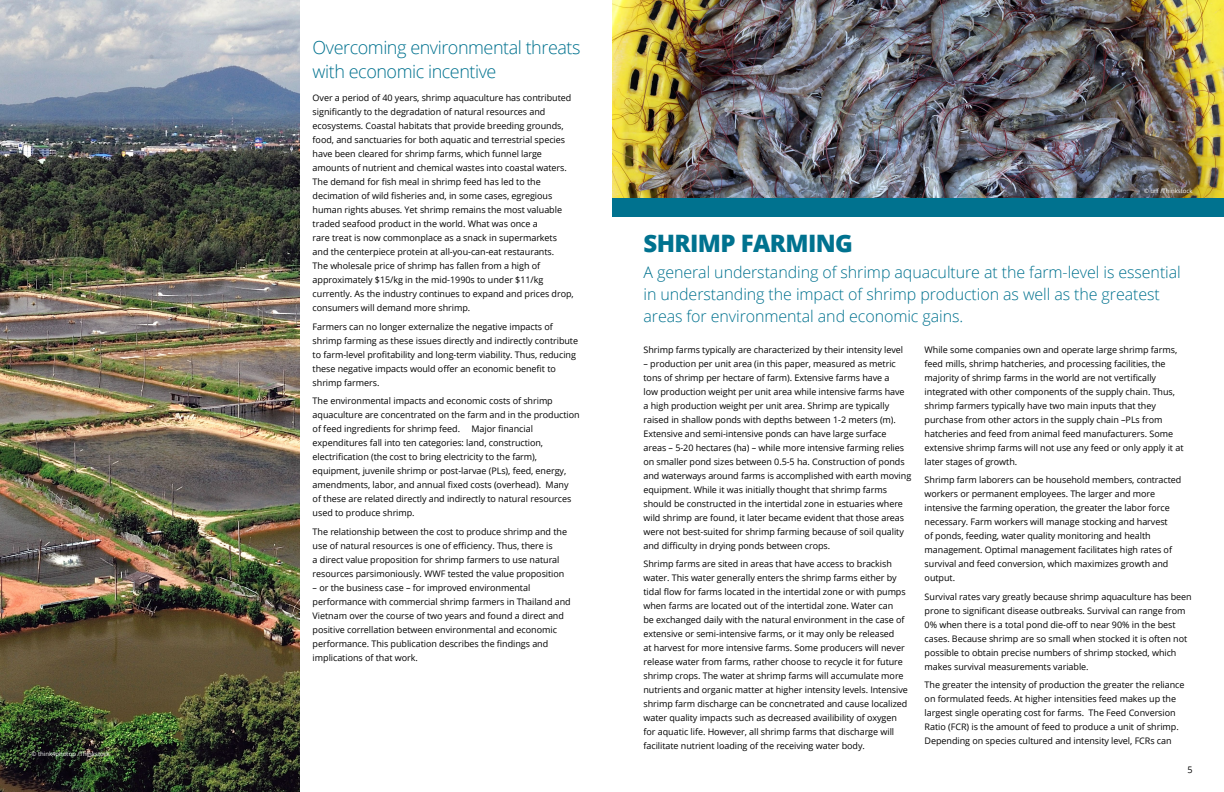
<style>
.page{position:relative;width:1224px;height:792px;background:#fff}
.page>*{position:absolute;margin:0;border:0;box-sizing:border-box;transform-origin:0 0}
.t1{font:800 24px "Open Sans";letter-spacing:-.025em;color:#00728f}
.t2{font:300 18px/24px "Open Sans";letter-spacing:-.025em;color:#00728f}
.t3{font:300 16px/22px "Open Sans";letter-spacing:-.005em;color:#00728f}
.t4{font:9px/14px "Open Sans";letter-spacing:-.005em;color:#000}
.t5{font:6px "Open Sans";color:#fff}
</style>
<div class="page">
<img style="left:1px;top:0;width:298px;height:792px">
<img style="left:612px;top:0;width:612px;height:198px">
<div style="left:612px;top:198px;width:612px;height:19px;background:#00728f"></div>
<p class="t5" style="left:32px;top:750px;width:80px">© think4photop /Thinkstock</p>
<h2 class="t2" style="left:313px;top:35px;width:269px">Overcoming environmental threats with economic incentive</h2>
<p class="t4" style="left:313px;top:91px;width:263px">Over a period of 40 years, shrimp aquaculture has contributed significantly to the degradation of natural resources and ecosystems. Coastal habitats that provide breeding grounds, food, and sanctuaries for both aquatic and terrestrial species have been cleared for shrimp farms, which funnel large amounts of nutrient and chemical wastes into coastal waters.<br>The demand for fish meal in shrimp feed has led to the decimation of wild fisheries and, in some cases, egregious human rights abuses. Yet shrimp remains the most valuable traded seafood product in the world. What was once a<br>rare treat is now commonplace as a snack in supermarkets and the centerpiece protein at all-you-can-eat restaurants.<br>The wholesale price of shrimp has fallen from a high of approximately $15/kg in the mid-1990s to under $11/kg currently. As the industry continues to expand and prices drop, consumers will demand more shrimp.</p>
<p class="t4" style="left:313px;top:319px;width:267px">Farmers can no longer externalize the negative impacts of shrimp farming as these issues directly and indirectly contribute to farm-level profitability and long-term viability. Thus, reducing these negative impacts would offer an economic benefit to shrimp farmers.</p>
<p class="t4" style="left:313px;top:394px;width:269px">The environmental impacts and economic costs of shrimp aquaculture are concentrated on the farm and in the production of feed ingredients for shrimp feed.</p>
<p class="t4" style="left:313px;top:422px;width:260px;text-indent:159px">Major financial expenditures fall into ten categories: land, construction, electrification (the cost to bring electricity to the farm), equipment, juvenile shrimp or post-larvae (PLs), feed, energy, amendments, labor, and annual fixed costs (overhead). Many of these are related directly and indirectly to natural resources used to produce shrimp.</p>
<p class="t4" style="left:313px;top:524px;width:256px">The relationship between the cost to produce shrimp and the use of natural resources is one of efficiency. Thus, there is<br>a direct value proposition for shrimp farmers to use natural resources parsimoniously. WWF tested the value proposition</p>
<p class="t4" style="left:313px;top:580px;width:260px">– or the business case – for improved environmental performance with commercial shrimp farmers in Thailand and Vietnam over the course of two years and found a direct and positive correllation between environmental and economic performance. This publication describes the findings and implications of that work.</p>
<p class="t5" style="left:1144px;top:186px;width:50px">© urf /Thinkstock</p>
<h1 class="t1" style="left:644px;top:225px;width:211px">SHRIMP FARMING</h1>
<h3 class="t3" style="left:644px;top:261px;width:539px">A general understanding of shrimp aquaculture at the farm-level is essential in understanding the impact of shrimp production as well as the greatest areas for environmental and economic gains.</h3>
<p class="t4" style="left:643px;top:342px;width:261px">Shrimp farms typically are characterized by their intensity level</p>
<p class="t4" style="left:643px;top:356px;width:269px">– production per unit area (in this paper, measured as metric tons of shrimp per hectare of farm). Extensive farms have a<br>low production weight per unit area while intensive farms have a high production weight per unit area. Shrimp are typically raised in shallow ponds with depths between 1-2 meters (m).<br>Extensive and semi-intensive ponds can have large surface areas – 5-20 hectares (ha) – while more intensive farming relies on smaller pond sizes between 0.5-5 ha. Construction of ponds and waterways around farms is accomplished with earth moving equipment. While it was initially thought that shrimp farms should be constructed in the intertidal zone in estuaries where wild shrimp are found, it later became evident that those areas were not best-suited for shrimp farming because of soil quality and difficulty in drying ponds between crops.</p>
<p class="t4" style="left:643px;top:557px;width:266px">Shrimp farms are sited in areas that have access to brackish water. This water generally enters the shrimp farms either by tidal flow for farms located in the intertidal zone or with pumps when farms are located out of the intertidal zone. Water can<br>be exchanged daily with the natural environment in the case of extensive or semi-intensive farms, or it may only be released<br>at harvest for more intensive farms. Some producers will never release water from farms, rather choose to recycle it for future shrimp crops. The water at shrimp farms will accumulate more nutrients and organic matter at higher intensity levels. Intensive shrimp farm discharge can be concnetrated and cause localized water quality impacts such as decreased availibility of oxygen for aquatic life. However, all shrimp farms that discharge will facilitate nutrient loading of the receiving water body.</p>
<p class="t4" style="left:925px;top:342px;width:260px">While some companies own and operate large shrimp farms, feed mills, shrimp hatcheries, and processing facilities, the majority of shrimp farms in the world are not vertifically integrated with other components of the supply chain. Thus, shrimp farmers typically have two main inputs that they purchase from other actors in the supply chain –PLs from hatcheries and feed from animal feed manufacturers. Some extensive shrimp farms will not use any feed or only apply it at later stages of growth.</p>
<p class="t4" style="left:925px;top:473px;width:258px">Shrimp farm laborers can be household members, contracted workers or permanent employees. The larger and more intensive the farming operation, the greater the labor force necessary. Farm workers will manage stocking and harvest<br>of ponds, feeding, water quality monitoring and health management. Optimal management facilitates high rates of survival and feed conversion, which maximizes growth and output.</p>
<p class="t4" style="left:925px;top:589px;width:269px">Survival rates vary greatly because shrimp aquaculture has been prone to significant disease outbreaks. Survival can range from 0% when there is a total pond die-off to near 90% in the best cases. Because shrimp are so small when stocked it is often not possible to obtain precise numbers of shrimp stocked, which makes survival measurements variable.</p>
<p class="t4" style="left:925px;top:678px;width:261px">The greater the intensity of production the greater the reliance on formulated feeds. At higher intensities feed makes up the largest single operating cost for farms. The Feed Conversion Ratio (FCR) is the amount of feed to produce a unit of shrimp.<br>Depending on species cultured and intensity level, FCRs can</p>
<p class="t4" style="left:1187px;top:762px;width:7px">5</p>
</div>
